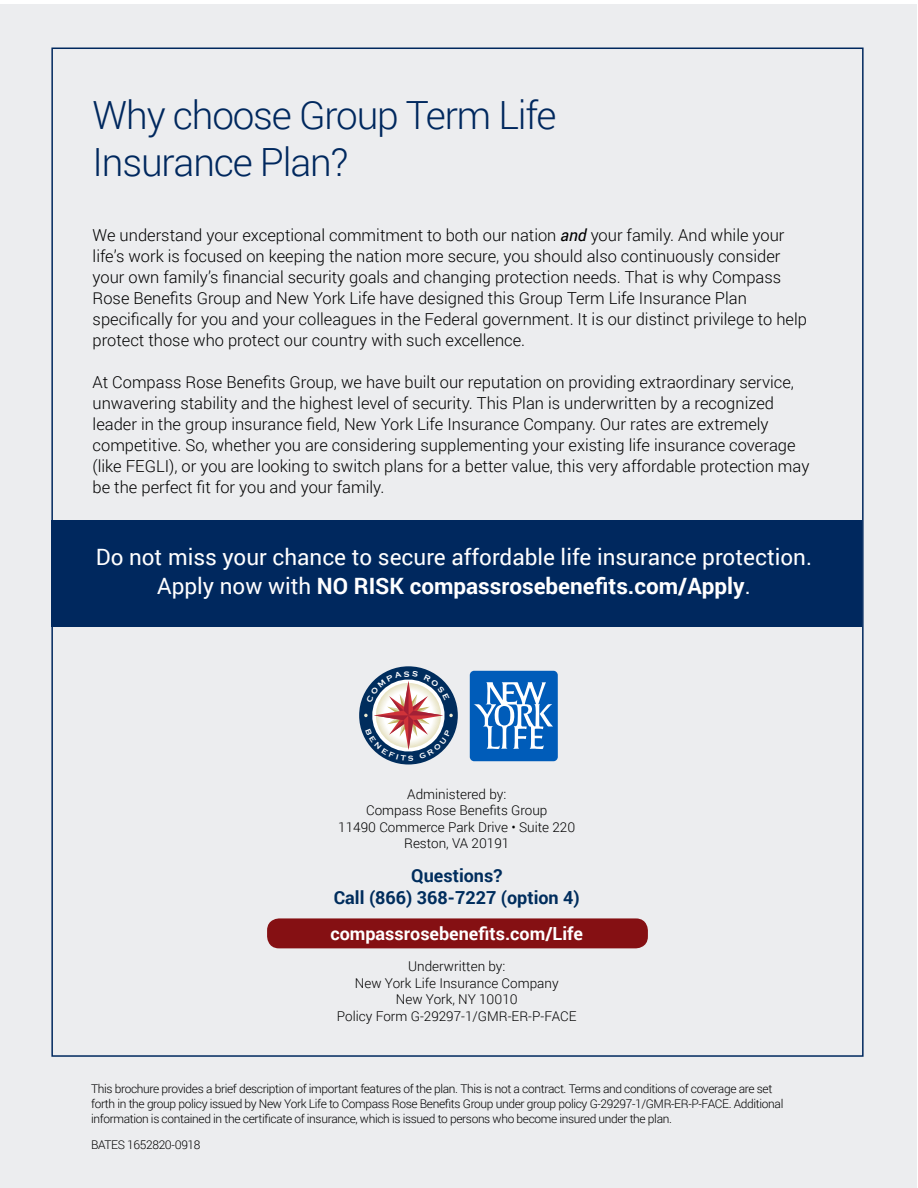
<style>
.page{position:relative;width:918px;height:1188px;background:#fff}
.page>*{position:absolute;margin:0;border:0;box-sizing:border-box;transform-origin:0 0}
.t1{font:300 38.85px/46.7px "Roboto";letter-spacing:-.03em;color:#00285e}
.t2{font:22.5px/28.5px "Roboto";color:#fff;text-align:center}
.t3{font:700 18px/21.6px "Roboto";color:#002d5d;text-align:center}
.t4{font:700 18px "Roboto";color:#fff}
.t5{font:300 16.5px/21px "Roboto";color:#000}
.t6{font:300 13.5px/16.5px "Roboto";color:#000;text-align:center}
.t7{font:300 12px/15px "Roboto";letter-spacing:-.03em;color:#000}
.s1{font-weight:400;font-style:italic}
.s2{font-weight:700}
</style>
<div class="page">
<div style="left:0;top:4px;width:917px;height:1184px;background:#ecedef"></div>
<svg style="left:359px;top:666px;width:99px;height:99px"></svg>
<div style="left:470px;top:671px;width:88px;height:90px;background:#005cb9;border-radius:4px"></div>
<svg style="left:473px;top:682px;width:80px;height:67px"></svg>
<div style="left:51px;top:521px;width:811px;height:106px;background:#00285e"></div>
<div style="left:267px;top:918px;width:381px;height:30px;background:#851013;border-radius:12px"></div>
<svg style="left:364px;top:671px;width:89px;height:90px"></svg>
<h1 class="t1" style="left:93px;top:91px;width:465px">Why choose Group Term Life<br>Insurance Plan?</h1>
<p class="t5" style="left:93px;top:224px;width:716px">We understand your exceptional commitment to both our nation <span class="s1">and</span> your family. And while your life’s work is focused on keeping the nation more secure, you should also continuously consider your own family’s financial security goals and changing protection needs. That is why Compass Rose Benefits Group and New York Life have designed this Group Term Life Insurance Plan specifically for you and your colleagues in the Federal government. It is our distinct privilege to help protect those who protect our country with such excellence.</p>
<p class="t5" style="left:93px;top:371px;width:718px">At Compass Rose Benefits Group, we have built our reputation on providing extraordinary service, unwavering stability and the highest level of security. This Plan is underwritten by a recognized leader in the group insurance field, New York Life Insurance Company. Our rates are extremely competitive. So, whether you are considering supplementing your existing life insurance coverage (like FEGLI), or you are looking to switch plans for a better value, this very affordable protection may be the perfect fit for you and your family.</p>
<h2 class="t2" style="left:96px;top:542px;width:718px">Do not miss your chance to secure affordable life insurance protection.<br>Apply now with <span class="s2">NO RISK compassrosebenefits.com/Apply</span>.</h2>
<p class="t6" style="left:338px;top:786px;width:239px">Administered by:<br>Compass Rose Benefits Group<br>11490 Commerce Park Drive • Suite 220<br>Reston, VA 20191</p>
<p class="t3" style="left:334px;top:864px;width:248px">Questions?<br>Call (866) 368-7227 (option 4)</p>
<p class="t4" style="left:330px;top:921px;width:254px">compassrosebenefits.com/Life</p>
<p class="t6" style="left:337px;top:958px;width:241px">Underwritten by:<br>New York Life Insurance Company<br>New York, NY 10010<br>Policy Form G-29297-1/GMR-ER-P-FACE</p>
<p class="t7" style="left:91px;top:1081px;width:694px">This brochure provides a brief description of important features of the plan. This is not a contract. Terms and conditions of coverage are set forth in the group policy issued by New York Life to Compass Rose Benefits Group under group policy G-29297-1/GMR-ER-P-FACE. Additional information is contained in the certificate of insurance, which is issued to persons who become insured under the plan.</p>
<p class="t7" style="left:91px;top:1137px;width:111px">BATES 1652820-0918</p>
</div>
